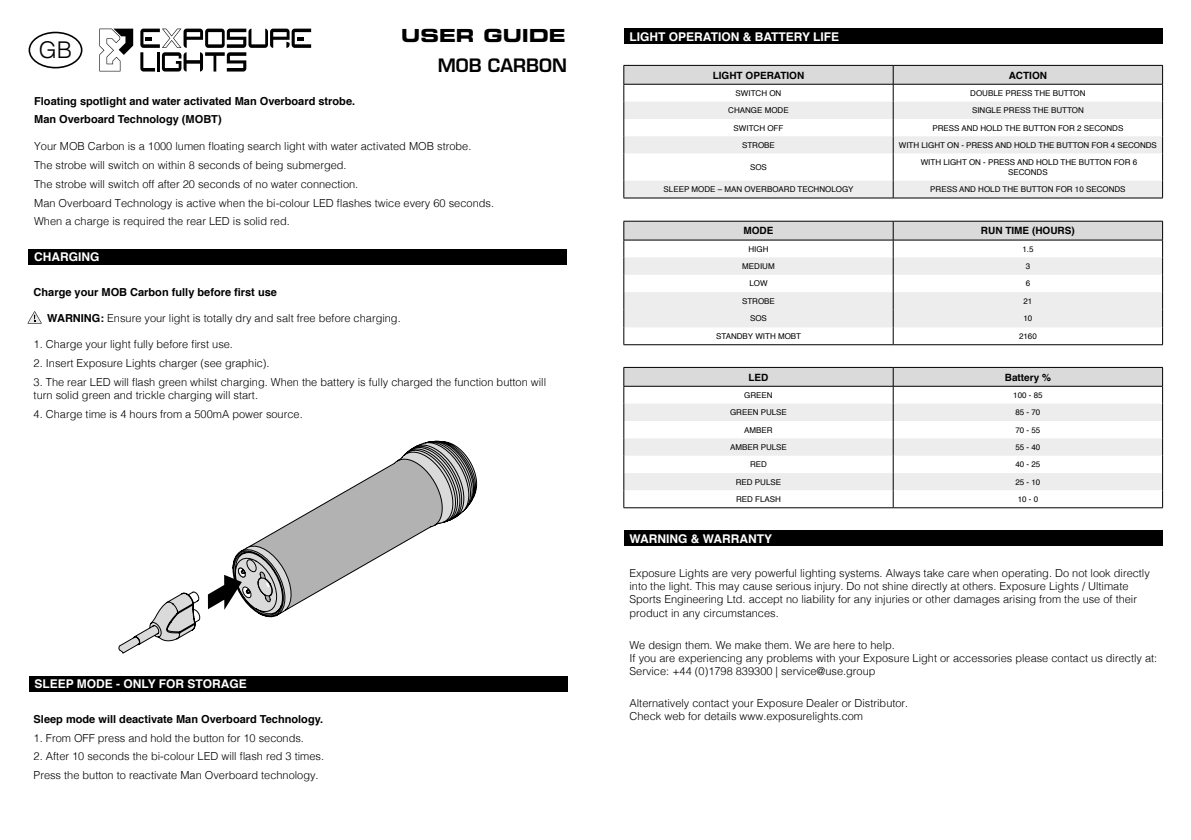
<style>
.page{position:relative;width:1191px;height:840px;background:#fff}
.page>*{position:absolute;margin:0;border:0;box-sizing:border-box;transform-origin:0 0}
.t1{font:300 23px "Helvetica";color:#000}
.t2{font:18px "Eurostile LT Std Bold Ex 2";color:#000}
.t3{font:600 18px "Eurostile LT Std";color:#000}
.t4{font:700 12px "Helvetica";color:#fff}
.t5{font:300 11px/13.2px "Helvetica";color:#000}
.t6{font:700 11px/18.8px "Helvetica";color:#000}
.t7{font:700 10px "Helvetica";color:#000}
.t8{font:8px/9.6px "Helvetica";color:#000;text-align:center}
.s1{font-weight:700}
</style>
<div class="page">
<div style="left:28px;top:249px;width:539px;height:15px;background:#000"></div>
<svg style="left:28px;top:311px;width:14px;height:12px"></svg>
<svg style="left:29px;top:32px;width:53px;height:36px"></svg>
<svg style="left:270px;top:29px;width:41px;height:19px"></svg>
<svg style="left:248px;top:29px;width:20px;height:19px"></svg>
<svg style="left:140px;top:29px;width:106px;height:42px"></svg>
<svg style="left:99px;top:29px;width:34px;height:42px"></svg>
<div style="left:624px;top:28px;width:538px;height:16px;background:#000"></div>
<svg style="left:623px;top:65px;width:540px;height:133px"></svg>
<hr style="left:623px;top:84px;width:270px;height:1px;background:#000">
<svg style="left:623px;top:221px;width:540px;height:123px"></svg>
<hr style="left:623px;top:344px;width:270px;height:1px;background:#000">
<hr style="left:893px;top:344px;width:269px;height:1px;background:#000">
<hr style="left:623px;top:507px;width:270px;height:1px;background:#000">
<hr style="left:893px;top:507px;width:269px;height:1px;background:#000">
<svg style="left:623px;top:367px;width:540px;height:140px"></svg>
<hr style="left:623px;top:386px;width:270px;height:1px;background:#000">
<div style="left:624px;top:530px;width:538px;height:16px;background:#000"></div>
<div style="left:29px;top:675px;width:538px;height:16px;background:#000"></div>
<svg style="left:118px;top:591px;width:82px;height:62px"></svg>
<svg style="left:208px;top:440px;width:269px;height:178px"></svg>
<h1 class="t1" style="left:39px;top:30px;width:35px">GB</h1>
<h2 class="t2" style="left:401px;top:23px;width:166px">USER GUIDE</h2>
<h2 class="t3" style="left:438px;top:54px;width:131px">MOB CARBON</h2>
<p class="t6" style="left:34px;top:91px;width:322px">Floating spotlight and water activated Man Overboard strobe.<br>Man Overboard Technology (MOBT)</p>
<p class="t5" style="left:34px;top:136px;width:461px;line-height:18.8px">Your MOB Carbon is a 1000 lumen floating search light with water activated MOB strobe.<br>The strobe will switch on within 8 seconds of being submerged.<br>The strobe will switch off after 20 seconds of no water connection.<br>Man Overboard Technology is active when the bi-colour LED flashes twice every 60 seconds.<br>When a charge is required the rear LED is solid red.</p>
<p class="t4" style="left:34px;top:247px;width:67px">CHARGING</p>
<p class="t6" style="left:34px;top:282px;width:245px">Charge your MOB Carbon fully before first use</p>
<p class="t5" style="left:47px;top:310px;width:355px"><span class="s1">WARNING:</span> Ensure your light is totally dry and salt free before charging.</p>
<p class="t5" style="left:34px;top:337px;width:201px">1. Charge your light fully before first use.</p>
<p class="t5" style="left:34px;top:356px;width:237px">2. Insert Exposure Lights charger (see graphic).</p>
<p class="t5" style="left:34px;top:374px;width:514px">3. The rear LED will flash green whilst charging. When the battery is fully charged the function button will turn solid green and trickle charging will start.</p>
<p class="t5" style="left:34px;top:407px;width:270px">4. Charge time is 4 hours from a 500mA power source.</p>
<p class="t4" style="left:34px;top:674px;width:214px">SLEEP MODE - ONLY FOR STORAGE</p>
<p class="t6" style="left:34px;top:709px;width:291px">Sleep mode will deactivate Man Overboard Technology.</p>
<p class="t5" style="left:34px;top:729px;width:272px">1. From OFF press and hold the button for 10 seconds.</p>
<p class="t5" style="left:34px;top:746px;width:292px;line-height:18.8px">2. After 10 seconds the bi-colour LED will flash red 3 times.<br>Press the button to reactivate Man Overboard technology.</p>
<p class="t4" style="left:629px;top:27px;width:211px">LIGHT OPERATION &amp; BATTERY LIFE</p>
<p class="t7" style="left:712px;top:67px;width:93px">LIGHT OPERATION</p>
<p class="t7" style="left:1008px;top:67px;width:40px">ACTION</p>
<p class="t8" style="left:735px;top:88px;width:47px">SWITCH ON</p>
<p class="t8" style="left:970px;top:88px;width:117px">DOUBLE PRESS THE BUTTON</p>
<p class="t8" style="left:728px;top:106px;width:62px">CHANGE MODE</p>
<p class="t8" style="left:972px;top:106px;width:113px">SINGLE PRESS THE BUTTON</p>
<p class="t8" style="left:733px;top:123px;width:51px">SWITCH OFF</p>
<p class="t8" style="left:932px;top:123px;width:192px">PRESS AND HOLD THE BUTTON FOR 2 SECONDS</p>
<p class="t8" style="left:742px;top:140px;width:34px">STROBE</p>
<p class="t8" style="left:899px;top:140px;width:259px">WITH LIGHT ON - PRESS AND HOLD THE BUTTON FOR 4 SECONDS</p>
<p class="t8" style="left:750px;top:163px;width:18px">SOS</p>
<p class="t8" style="left:920px;top:158px;width:218px">WITH LIGHT ON - PRESS AND HOLD THE BUTTON FOR 6<br>SECONDS</p>
<p class="t8" style="left:663px;top:185px;width:191px">SLEEP MODE – MAN OVERBOARD TECHNOLOGY</p>
<p class="t8" style="left:930px;top:185px;width:197px">PRESS AND HOLD THE BUTTON FOR 10 SECONDS</p>
<p class="t7" style="left:743px;top:223px;width:31px">MODE</p>
<p class="t7" style="left:981px;top:223px;width:95px">RUN TIME (HOURS)</p>
<p class="t8" style="left:748px;top:244px;width:21px">HIGH</p>
<p class="t8" style="left:1022px;top:244px;width:13px">1.5</p>
<p class="t8" style="left:742px;top:261px;width:34px">MEDIUM</p>
<p class="t8" style="left:1025px;top:261px;width:6px">3</p>
<p class="t8" style="left:749px;top:279px;width:20px">LOW</p>
<p class="t8" style="left:1025px;top:279px;width:6px">6</p>
<p class="t8" style="left:742px;top:296px;width:34px">STROBE</p>
<p class="t8" style="left:1023px;top:296px;width:10px">21</p>
<p class="t8" style="left:750px;top:314px;width:18px">SOS</p>
<p class="t8" style="left:1023px;top:314px;width:10px">10</p>
<p class="t8" style="left:716px;top:331px;width:87px">STANDBY WITH MOBT</p>
<p class="t8" style="left:1019px;top:331px;width:19px">2160</p>
<p class="t7" style="left:748px;top:369px;width:21px">LED</p>
<p class="t7" style="left:1004px;top:369px;width:48px">Battery %</p>
<p class="t8" style="left:744px;top:390px;width:30px">GREEN</p>
<p class="t8" style="left:1013px;top:390px;width:31px">100 - 85</p>
<p class="t8" style="left:730px;top:407px;width:58px">GREEN PULSE</p>
<p class="t8" style="left:1015px;top:407px;width:26px">85 - 70</p>
<p class="t8" style="left:744px;top:425px;width:30px">AMBER</p>
<p class="t8" style="left:1015px;top:425px;width:26px">70 - 55</p>
<p class="t8" style="left:730px;top:442px;width:58px">AMBER PULSE</p>
<p class="t8" style="left:1015px;top:442px;width:26px">55 - 40</p>
<p class="t8" style="left:750px;top:459px;width:18px">RED</p>
<p class="t8" style="left:1015px;top:459px;width:26px">40 - 25</p>
<p class="t8" style="left:736px;top:477px;width:47px">RED PULSE</p>
<p class="t8" style="left:1015px;top:477px;width:26px">25 - 10</p>
<p class="t8" style="left:736px;top:494px;width:46px">RED FLASH</p>
<p class="t8" style="left:1017px;top:494px;width:22px">10 - 0</p>
<p class="t4" style="left:629px;top:528px;width:144px">WARNING &amp; WARRANTY</p>
<p class="t5" style="left:629px;top:565px;width:522px">Exposure Lights are very powerful lighting systems. Always take care when operating. Do not look directly into the light. This may cause serious injury. Do not shine directly at others. Exposure Lights / Ultimate Sports Engineering Ltd. accept no liability for any injuries or other damages arising from the use of their product in any circumstances.</p>
<p class="t5" style="left:629px;top:637px;width:529px">We design them. We make them. We are here to help.<br>If you are experiencing any problems with your Exposure Light or accessories please contact us directly at:<br>Service: +44 (0)1798 839300 | service@use.group</p>
<p class="t5" style="left:629px;top:695px;width:280px">Alternatively contact your Exposure Dealer or Distributor.<br>Check web for details www.exposurelights.com</p>
</div>
